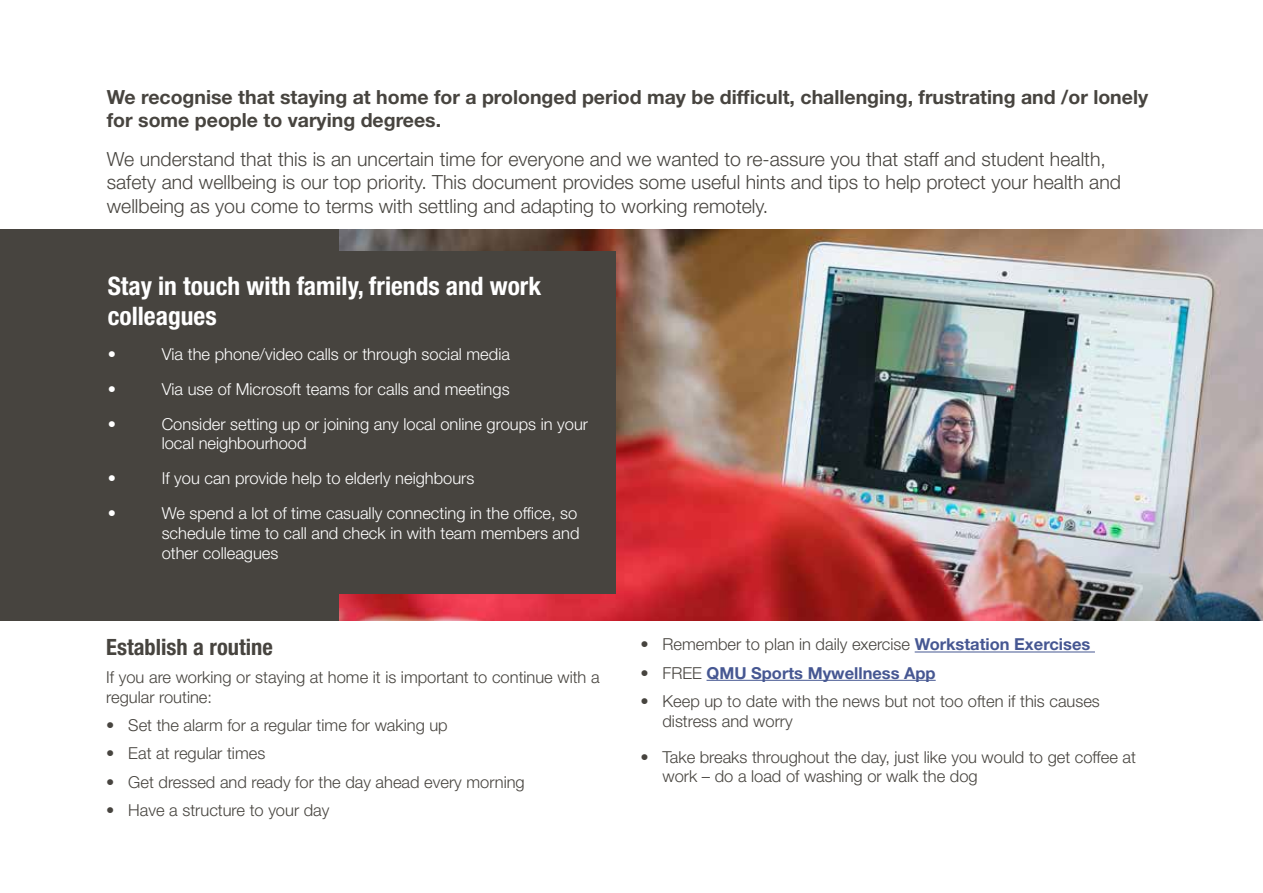
<style>
.page{position:relative;width:1263px;height:893px;background:#fff}
.page>*{position:absolute;margin:0;border:0;box-sizing:border-box;transform-origin:0 0}
.t1{font:700 condensed 25.5px/30.6px "Helvetica Neue LT Std";color:#fff}
.t2{font:700 condensed 22.5px "Helvetica Neue LT Std";color:#47443f}
.t3{font:300 19.5px/23.4px "Helvetica Neue LT Std";color:#47443f}
.t4{font:700 19.5px/23.4px "Helvetica Neue LT Std";color:#47443f}
.t5{font:300 16.5px/19.8px "Helvetica Neue LT Std";color:#47443f}
.t6{font:300 16.5px/19.8px "Helvetica Neue LT Std";color:#fff}
.t7{font:700 16.5px "Helvetica Neue LT Std";color:#465792}
.s1{font-weight:700;color:#465792}
.s2{font-weight:300;color:#47443f}
</style>
<div class="page">
<div style="left:0;top:230px;width:1263px;height:391px;background:#47443f"></div>
<img style="left:339px;top:230px;width:924px;height:391px">
<div style="left:77px;top:251px;width:539px;height:343px;background:#47443f"></div>
<hr style="left:915px;top:652px;width:180px;height:1px;background:#465792">
<hr style="left:706px;top:680px;width:230px;height:1px;background:#465792">
<p class="t4" style="left:107px;top:85px;width:1043px">We recognise that staying at home for a prolonged period may be difficult, challenging, frustrating and /or lonely for some people to varying degrees.</p>
<p class="t3" style="left:107px;top:147px;width:1016px">We understand that this is an uncertain time for everyone and we wanted to re-assure you that staff and student health, safety and wellbeing is our top priority. This document provides some useful hints and tips to help protect your health and wellbeing as you come to terms with settling and adapting to working remotely.</p>
<h1 class="t1" style="left:108px;top:270px;width:435px">Stay in touch with family, friends and work colleagues</h1>
<p class="t6" style="left:108px;top:344px;width:10px">•</p>
<p class="t6" style="left:162px;top:344px;width:350px">Via the phone/video calls or through social media</p>
<p class="t6" style="left:108px;top:379px;width:10px">•</p>
<p class="t6" style="left:162px;top:379px;width:349px">Via use of Microsoft teams for calls and meetings</p>
<p class="t6" style="left:108px;top:413px;width:10px">•</p>
<p class="t6" style="left:162px;top:413px;width:428px">Consider setting up or joining any local online groups in your local neighbourhood</p>
<p class="t6" style="left:108px;top:468px;width:10px">•</p>
<p class="t6" style="left:162px;top:468px;width:314px">If you can provide help to elderly neighbours</p>
<p class="t6" style="left:108px;top:503px;width:10px">•</p>
<p class="t6" style="left:162px;top:503px;width:419px">We spend a lot of time casually connecting in the office, so schedule time to call and check in with team members and other colleagues</p>
<h2 class="t2" style="left:106px;top:633px;width:168px">Establish a routine</h2>
<p class="t5" style="left:106px;top:667px;width:495px">If you are working or staying at home it is important to continue with a regular routine:</p>
<p class="t5" style="left:106px;top:715px;width:343px">• Set the alarm for a regular time for waking up</p>
<p class="t5" style="left:106px;top:743px;width:160px">• Eat at regular times</p>
<p class="t5" style="left:106px;top:771px;width:420px">• Get dressed and ready for the day ahead every morning</p>
<p class="t5" style="left:106px;top:800px;width:225px">• Have a structure to your day</p>
<p class="t5" style="left:640px;top:634px;width:451px">• Remember to plan in daily exercise <span class="s1">Workstation Exercises</span></p>
<p class="t7" style="left:640px;top:662px;width:297px"><span class="s2">• FREE</span> QMU Sports Mywellness App</p>
<p class="t5" style="left:662px;top:691px;width:439px;text-indent:-22px">• Keep up to date with the news but not too often if this causes distress and worry</p>
<p class="t5" style="left:662px;top:746px;width:475px;text-indent:-22px">• Take breaks throughout the day, just like you would to get coffee at work – do a load of washing or walk the dog</p>
</div>
